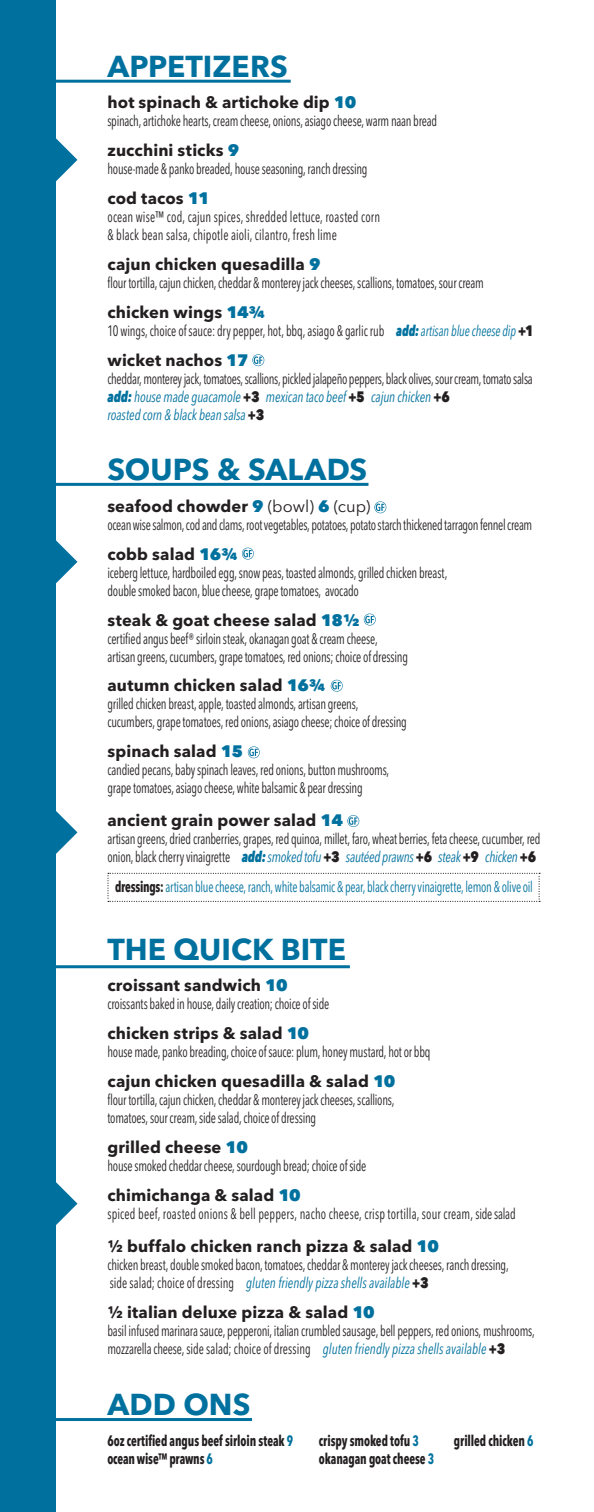
<style>
.page{position:relative;width:594px;height:1512px;background:#fff}
.page>*{position:absolute;margin:0;border:0;box-sizing:border-box;transform-origin:0 0}
.Section_Header{font:700 30px "Avenir Next LT Pro";color:#00719e}
.Body{font:700 16.5px "Avenir Next LT Pro";letter-spacing:.005em;color:#231f20}
.Description{font:condensed 15px/18px "Avenir Next LT Pro";letter-spacing:-.015em;color:#231f20;scale:.81 1}
.Description-2{font:condensed 15px/18px "Avenir Next LT Pro";letter-spacing:.015em;color:#231f20;scale:.81 1}
.Description-3{font:700 condensed 15px "Avenir Next LT Pro";letter-spacing:-.005em;color:#231f20;scale:.81 1}
.Description-4{font:condensed 15px "Avenir Next LT Pro";letter-spacing:-.02em;color:#00719e;scale:.81 1}
.s1{font-weight:800;color:#00719e}
.s2{font-weight:800;font-style:italic;color:#00719e}
.s3{font-style:italic;color:#00719e}
.s4{font-weight:800;font-stretch:normal}
.s5{font-weight:400}
.s6{font-weight:700;color:#231f20}
.s7{color:#00719e}
</style>
<div class="page">
<svg style="left:107px;top:873px;width:433px;height:29px"></svg>
<svg style="left:374px;top:501px;width:12px;height:12px"></svg>
<svg style="left:252px;top:354px;width:12px;height:12px"></svg>
<div style="left:0;top:0;width:55px;height:1512px;background:#00719e"></div>
<svg style="left:242px;top:548px;width:12px;height:12px"></svg>
<svg style="left:331px;top:680px;width:12px;height:12px"></svg>
<svg style="left:364px;top:614px;width:12px;height:12px"></svg>
<svg style="left:248px;top:746px;width:12px;height:12px"></svg>
<svg style="left:347px;top:815px;width:12px;height:12px"></svg>
<hr style="left:55px;top:1418px;width:197px;height:3px;background:#00719e">
<hr style="left:55px;top:965px;width:295px;height:3px;background:#00719e">
<hr style="left:9px;top:483px;width:359px;height:3px;background:#00719e">
<hr style="left:0;top:80px;width:291px;height:3px;background:#00719e">
<svg style="left:55px;top:137px;width:22px;height:45px"></svg>
<svg style="left:55px;top:539px;width:22px;height:45px"></svg>
<svg style="left:55px;top:810px;width:22px;height:45px"></svg>
<svg style="left:55px;top:1181px;width:22px;height:45px"></svg>
<p class="Section_Header" style="left:107px;top:48px;width:182px">APPETIZERS</p>
<p class="Body" style="left:107px;top:92px;width:250px">hot spinach &amp; artichoke dip <span class="s1">10</span></p>
<p class="Description" style="left:107px;top:112px;width:409px">spinach, artichoke hearts, cream cheese, onions, asiago cheese, warm naan bread</p>
<p class="Body" style="left:107px;top:140px;width:134px">zucchini sticks <span class="s1">9</span></p>
<p class="Description" style="left:107px;top:160px;width:323px">house-made &amp; panko breaded, house seasoning, ranch dressing</p>
<p class="Body" style="left:107px;top:188px;width:104px">cod tacos <span class="s1">11</span></p>
<p class="Description-2" style="left:107px;top:208px;width:338px">ocean wise™ cod, cajun spices, shredded lettuce, roasted corn &amp; black bean salsa, chipotle aioli, cilantro, fresh lime</p>
<p class="Body" style="left:107px;top:254px;width:215px">cajun chicken quesadilla <span class="s1">9</span></p>
<p class="Description" style="left:107px;top:274px;width:466px">flour tortilla, cajun chicken, cheddar &amp; monterey jack cheeses, scallions, tomatoes, sour cream</p>
<p class="Body" style="left:107px;top:302px;width:159px">chicken wings <span class="s1">14¾</span></p>
<p class="Description" style="left:107px;top:321px;width:528px">10 wings, choice of sauce: dry pepper, hot, bbq, asiago &amp; garlic rub <span class="s2">add:</span> <span class="s3">artisan blue cheese dip</span> <span class="s4">+1</span></p>
<p class="Body" style="left:107px;top:350px;width:142px">wicket nachos <span class="s1">17</span></p>
<p class="Description" style="left:107px;top:369px;width:527px">cheddar, monterey jack, tomatoes, scallions, pickled jalapeño peppers, black olives, sour cream, tomato salsa <span class="s2">add:</span> <span class="s3">house made guacamole</span> <span class="s4">+3</span> <span class="s3">mexican taco beef</span> <span class="s4">+5</span> <span class="s3">cajun chicken</span> <span class="s4">+6<br></span><span class="s3">roasted corn &amp; black bean salsa</span> <span class="s4">+3</span></p>
<p class="Section_Header" style="left:107px;top:451px;width:261px">SOUPS &amp; SALADS</p>
<p class="Body" style="left:107px;top:496px;width:264px">seafood chowder <span class="s1">9</span> <span class="s5">(bowl)</span> <span class="s1">6</span> <span class="s5">(cup)</span></p>
<p class="Description" style="left:107px;top:516px;width:526px">ocean wise salmon, cod and clams, root vegetables, potatoes, potato starch thickened tarragon fennel cream</p>
<p class="Body" style="left:107px;top:544px;width:132px">cobb salad <span class="s1">16¾</span></p>
<p class="Description" style="left:107px;top:563px;width:421px">iceberg lettuce, hardboiled egg, snow peas, toasted almonds, grilled chicken breast, double smoked bacon, blue cheese, grape tomatoes, avocado</p>
<p class="Body" style="left:107px;top:610px;width:253px">steak &amp; goat cheese salad <span class="s1">18½</span></p>
<p class="Description" style="left:107px;top:629px;width:373px">certified angus beef® sirloin steak, okanagan goat &amp; cream cheese, artisan greens, cucumbers, grape tomatoes, red onions; choice of dressing</p>
<p class="Body" style="left:107px;top:676px;width:219px">autumn chicken salad <span class="s1">16¾</span></p>
<p class="Description" style="left:107px;top:695px;width:371px">grilled chicken breast, apple, toasted almonds, artisan greens, cucumbers, grape tomatoes, red onions, asiago cheese; choice of dressing</p>
<p class="Body" style="left:107px;top:741px;width:137px">spinach salad <span class="s1">15</span></p>
<p class="Description" style="left:107px;top:761px;width:349px">candied pecans, baby spinach leaves, red onions, button mushrooms, grape tomatoes, asiago cheese, white balsamic &amp; pear dressing</p>
<p class="Body" style="left:107px;top:811px;width:237px">ancient grain power salad <span class="s1">14</span></p>
<p class="Description" style="left:107px;top:830px;width:536px">artisan greens, dried cranberries, grapes, red quinoa, millet, faro, wheat berries, feta cheese, cucumber, red onion, black cherry vinaigrette <span class="s2">add:</span> <span class="s3">smoked tofu</span> <span class="s4">+3</span> <span class="s3">sautéed prawns</span> <span class="s4">+6</span> <span class="s3">steak</span> <span class="s4">+9</span> <span class="s3">chicken</span> <span class="s4">+6</span></p>
<p class="Description-4" style="left:115px;top:878px;width:517px"><span class="s6">dressings:</span> artisan blue cheese, ranch, white balsamic &amp; pear, black cherry vinaigrette, lemon &amp; olive oil</p>
<p class="Section_Header" style="left:107px;top:931px;width:240px">THE QUICK BITE</p>
<p class="Body" style="left:107px;top:975px;width:182px">croissant sandwich <span class="s1">10</span></p>
<p class="Description" style="left:107px;top:995px;width:275px">croissants baked in house, daily creation; choice of side</p>
<p class="Body" style="left:107px;top:1023px;width:203px">chicken strips &amp; salad <span class="s1">10</span></p>
<p class="Description" style="left:107px;top:1043px;width:400px">house made, panko breading, choice of sauce: plum, honey mustard, hot or bbq</p>
<p class="Body" style="left:107px;top:1071px;width:290px">cajun chicken quesadilla &amp; salad <span class="s1">10</span></p>
<p class="Description" style="left:107px;top:1091px;width:356px">flour tortilla, cajun chicken, cheddar &amp; monterey jack cheeses, scallions, tomatoes, sour cream, side salad, choice of dressing</p>
<p class="Body" style="left:107px;top:1137px;width:142px">grilled cheese <span class="s1">10</span></p>
<p class="Description" style="left:107px;top:1157px;width:321px">house smoked cheddar cheese, sourdough bread; choice of side</p>
<p class="Body" style="left:107px;top:1185px;width:195px">chimichanga &amp; salad <span class="s1">10</span></p>
<p class="Description-2" style="left:107px;top:1205px;width:505px">spiced beef, roasted onions &amp; bell peppers, nacho cheese, crisp tortilla, sour cream, side salad</p>
<p class="Body" style="left:107px;top:1236px;width:333px">½ buffalo chicken ranch pizza &amp; salad <span class="s1">10</span></p>
<p class="Description" style="left:107px;top:1256px;width:497px">chicken breast, double smoked bacon, tomatoes, cheddar &amp; monterey jack cheeses, ranch dressing, side salad; choice of dressing <span class="s3">gluten friendly pizza shells available</span> <span class="s4">+3</span></p>
<p class="Body" style="left:107px;top:1302px;width:269px">½ italian deluxe pizza &amp; salad <span class="s1">10</span></p>
<p class="Description" style="left:107px;top:1322px;width:529px">basil infused marinara sauce, pepperoni, italian crumbled sausage, bell peppers, red onions, mushrooms, mozzarella cheese, side salad; choice of dressing <span class="s3">gluten friendly pizza shells available</span> <span class="s4">+3</span></p>
<p class="Section_Header" style="left:107px;top:1386px;width:144px">ADD ONS</p>
<p class="Description-3" style="left:107px;top:1432px;width:231px">6oz certified angus beef sirloin steak <span class="s7">9</span></p>
<p class="Description-3" style="left:319px;top:1432px;width:125px">crispy smoked tofu <span class="s7">3</span></p>
<p class="Description-3" style="left:454px;top:1432px;width:100px">grilled chicken <span class="s7">6</span></p>
<p class="Description-3" style="left:107px;top:1450px;width:132px">ocean wise™ prawns <span class="s7">6</span></p>
<p class="Description-3" style="left:319px;top:1450px;width:144px">okanagan goat cheese <span class="s7">3</span></p>
</div>
